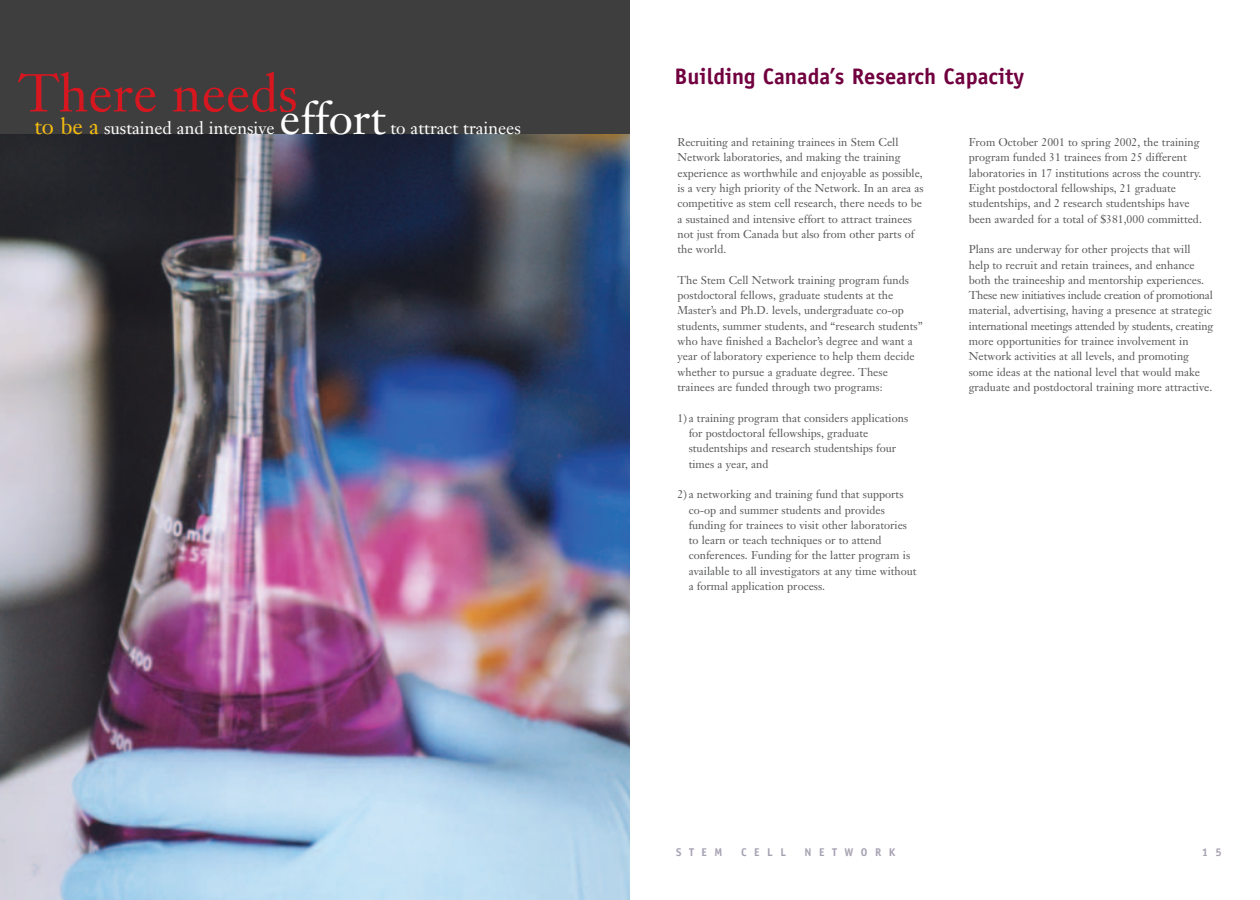
<style>
.page{position:relative;width:1260px;height:900px;background:#fff}
.page>*{position:absolute;margin:0;border:0;box-sizing:border-box;transform-origin:0 0}
.t1{font:52.5px "Janson Text";color:#d7171f}
.t2{font:45px "Janson Text";color:#fff}
.t3{font:700 22.5px "Officina Sans";color:#71003f}
.t4{font:22.5px "Janson Text";color:#f6bc0f}
.t5{font:17.5px "Janson Text";color:#fff}
.t6{font:11.25px/15.2px "Janson Text";color:#57585a}
.t7{font:700 11.25px "Officina Sans";letter-spacing:.665em;color:#a6a1b2}
</style>
<div class="page">
<div style="left:0;top:0;width:630px;height:134px;background:#3e3e3f"></div>
<img style="left:0;top:134px;width:630px;height:766px">
<h1 class="t1" style="left:18px;top:72px;width:281px">There needs</h1>
<h3 class="t5" style="left:104px;top:121px;width:172px">sustained and intensive</h3>
<h2 class="t2" style="left:280px;top:100px;width:107px">effort</h2>
<h3 class="t4" style="left:34px;top:117px;width:66px">to be a</h3>
<h3 class="t5" style="left:390px;top:121px;width:132px">to attract trainees</h3>
<h3 class="t3" style="left:675px;top:68px;width:351px">Building Canada’s Research Capacity</h3>
<p class="t6" style="left:677px;top:136px;width:248px">Recruiting and retaining trainees in Stem Cell Network laboratories, and making the training experience as worthwhile and enjoyable as possible, is a very high priority of the Network. In an area as competitive as stem cell research, there needs to be a sustained and intensive effort to attract trainees not just from Canada but also from other parts of the world.</p>
<p class="t6" style="left:677px;top:273px;width:247px">The Stem Cell Network training program funds postdoctoral fellows, graduate students at the Master’s and Ph.D. levels, undergraduate co-op students, summer students, and “research students” who have finished a Bachelor’s degree and want a year of laboratory experience to help them decide whether to pursue a graduate degree. These trainees are funded through two programs:</p>
<p class="t6" style="left:689px;top:411px;width:221px;text-indent:-11px">1) a training program that considers applications for postdoctoral fellowships, graduate studentships and research studentships four times a year, and</p>
<p class="t6" style="left:689px;top:488px;width:229px;text-indent:-11px">2) a networking and training fund that supports co-op and summer students and provides funding for trainees to visit other laboratories to learn or teach techniques or to attend conferences. Funding for the latter program is available to all investigators at any time without a formal application process.</p>
<p class="t6" style="left:969px;top:136px;width:235px">From October 2001 to spring 2002, the training program funded 31 trainees from 25 different laboratories in 17 institutions across the country.<br>Eight postdoctoral fellowships, 21 graduate studentships, and 2 research studentships have been awarded for a total of $381,000 committed.</p>
<p class="t6" style="left:969px;top:243px;width:246px">Plans are underway for other projects that will help to recruit and retain trainees, and enhance both the traineeship and mentorship experiences.<br>These new initiatives include creation of promotional material, advertising, having a presence at strategic international meetings attended by students, creating more opportunities for trainee involvement in Network activities at all levels, and promoting some ideas at the national level that would make graduate and postdoctoral training more attractive.</p>
<p class="t7" style="left:676px;top:847px;width:48px">STEM</p>
<p class="t7" style="left:741px;top:847px;width:46px">CELL</p>
<p class="t7" style="left:805px;top:847px;width:92px">NETWORK</p>
<p class="t7" style="left:1202px;top:847px;width:22px">1 5</p>
</div>
